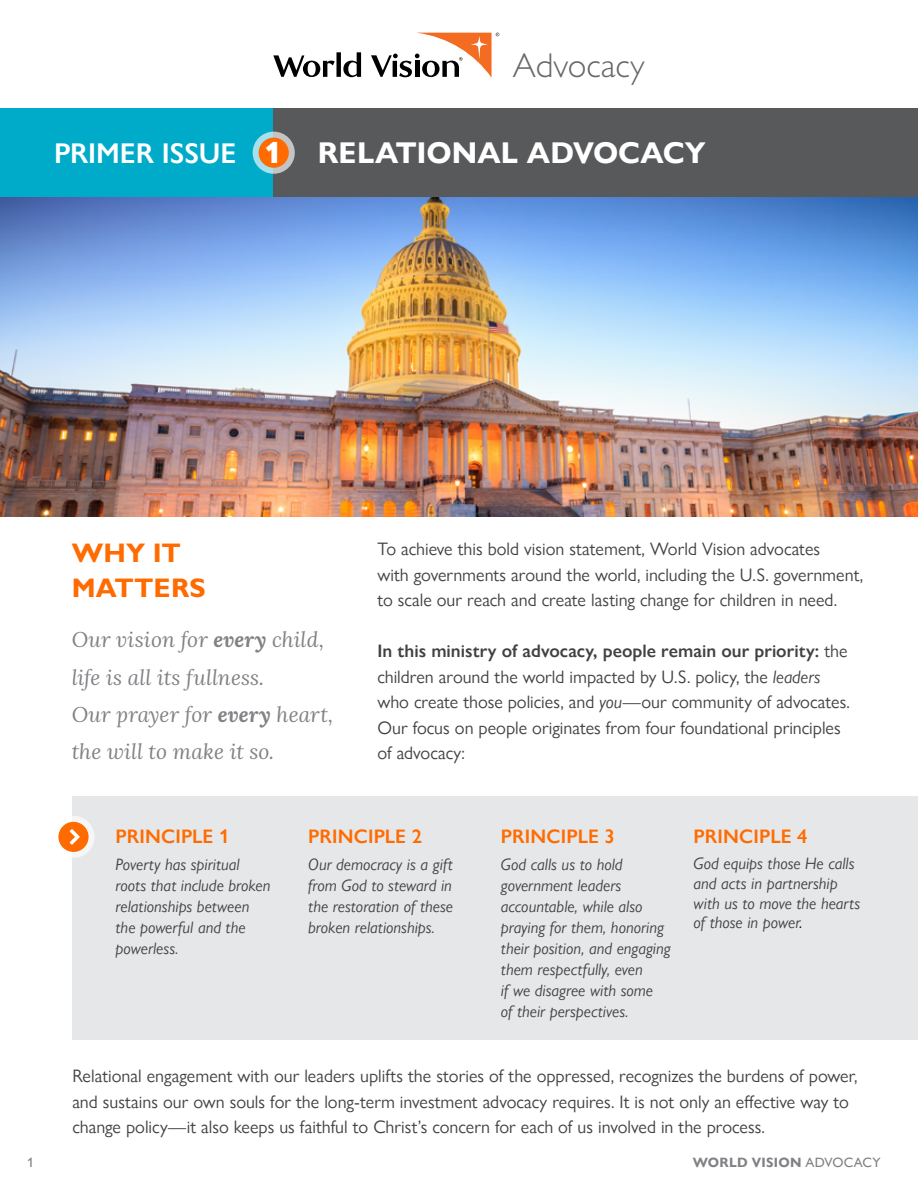
<style>
.page{position:relative;width:918px;height:1188px;background:#fff}
.page>*{position:absolute;margin:0;border:0;box-sizing:border-box;transform-origin:0 0}
.t1{font:300 34.5px "Gill Sans Std";color:#666767}
.t2{font:700 30px "Gill Sans Nova";letter-spacing:.005em;color:#fff}
.t3{font:700 27px/34.5px "Gill Sans Std";letter-spacing:.005em;color:#ff6b00}
.t4{font:italic 21px/37.2px "Lora";letter-spacing:.005em;color:#808285}
.t5{font:600 19.5px "Gill Sans Nova";letter-spacing:.005em;color:#ff6b00}
.t6{font:18px/25.5px "Gill Sans Nova";color:#414042}
.t7{font:italic 16.5px/21px "Gill Sans Nova";color:#414042}
.t8{font:700 13.5px "Gill Sans Nova";letter-spacing:.02em;color:#808285}
.t9{font:500 13.5px "Gill Sans Nova";color:#808285}
.s1{font-weight:600;font-size:28.5px}
.s2{font-weight:800}
.s3{font-weight:700}
.s4{font-weight:600}
.s5{font-style:italic}
.s6{color:#000}
.s7{font-weight:500}
</style>
<div class="page">
<img style="left:0;top:197px;width:918px;height:319px">
<div style="left:0;top:108px;width:287px;height:89px;background:#00abca"></div>
<div style="left:273px;top:108px;width:645px;height:89px;background:#58595b"></div>
<svg style="left:253px;top:132px;width:42px;height:42px"></svg>
<div style="left:259px;top:138px;width:30px;height:30px;background:#ff6b00;border-radius:50%"></div>
<div style="left:72px;top:796px;width:846px;height:243px;background:#e6e7e8"></div>
<div style="left:52px;top:816px;width:43px;height:42px;background:#f6f6f6;border-radius:50%"></div>
<div style="left:58px;top:822px;width:31px;height:30px;background:#ff6b00;border-radius:50%"></div>
<svg style="left:70px;top:829px;width:10px;height:16px"></svg>
<svg style="left:273px;top:33px;width:226px;height:45px"></svg>
<h1 class="t1" style="left:513px;top:46px;width:133px">Advocacy</h1>
<h2 class="t2" style="left:54px;top:134px;width:653px"><span class="s1">PRIMER ISSUE</span> <span class="s2">1</span> RELATIONAL ADVOCACY</h2>
<h3 class="t3" style="left:72px;top:536px;width:136px">WHY IT<br>MATTERS</h3>
<p class="t4" style="left:72px;top:621px;width:263px">Our vision for <span class="s3">every</span> child, life is all its fullness.<br>Our prayer for <span class="s3">every</span> heart, the will to make it so.</p>
<p class="t6" style="left:377px;top:536px;width:487px">To achieve this bold vision statement, World Vision advocates<br>with governments around the world, including the U.S. government, to scale our reach and create lasting change for children in need.</p>
<p class="t6" style="left:377px;top:638px;width:474px"><span class="s4">In this ministry of advocacy, people remain our priority:</span> the children around the world impacted by U.S. policy, the <span class="s5">leaders </span>who create those policies, and <span class="s5">you</span>—our community of advocates.<br>Our focus on people originates from four foundational principles of advocacy:</p>
<p class="t5" style="left:116px;top:824px;width:115px">PRINCIPLE 1</p>
<p class="t7" style="left:116px;top:854px;width:156px">Poverty has spiritual roots that include broken relationships between the powerful and the powerless.</p>
<p class="t5" style="left:308px;top:824px;width:115px">PRINCIPLE 2</p>
<p class="t7" style="left:308px;top:854px;width:146px;text-align:justify">Our democracy is a gift from God to steward in the restoration of these broken relationships.</p>
<p class="t5" style="left:501px;top:824px;width:115px">PRINCIPLE 3</p>
<p class="t7" style="left:501px;top:854px;width:171px">God calls us to hold government leaders accountable, while also praying for them, honoring their position, and engaging them respectfully, even<br>if we disagree with some<br>of their perspectives.</p>
<p class="t5" style="left:694px;top:824px;width:115px">PRINCIPLE 4</p>
<p class="t7" style="left:694px;top:853px;width:168px;line-height:19.8px">God equips those He calls and acts in partnership with us to move the hearts of those in power<span class="s6">.</span></p>
<p class="t6" style="left:72px;top:1063px;width:787px">Relational engagement with our leaders uplifts the stories of the oppressed, recognizes the burdens of power, and sustains our own souls for the long-term investment advocacy requires. It is not only an effective way to change policy—it also keeps us faithful to Christ’s concern for each of us involved in the process.</p>
<p class="t9" style="left:27px;top:1154px;width:8px">1</p>
<p class="t8" style="left:693px;top:1154px;width:189px">WORLD VISION <span class="s7">ADVOCACY</span></p>
</div>
